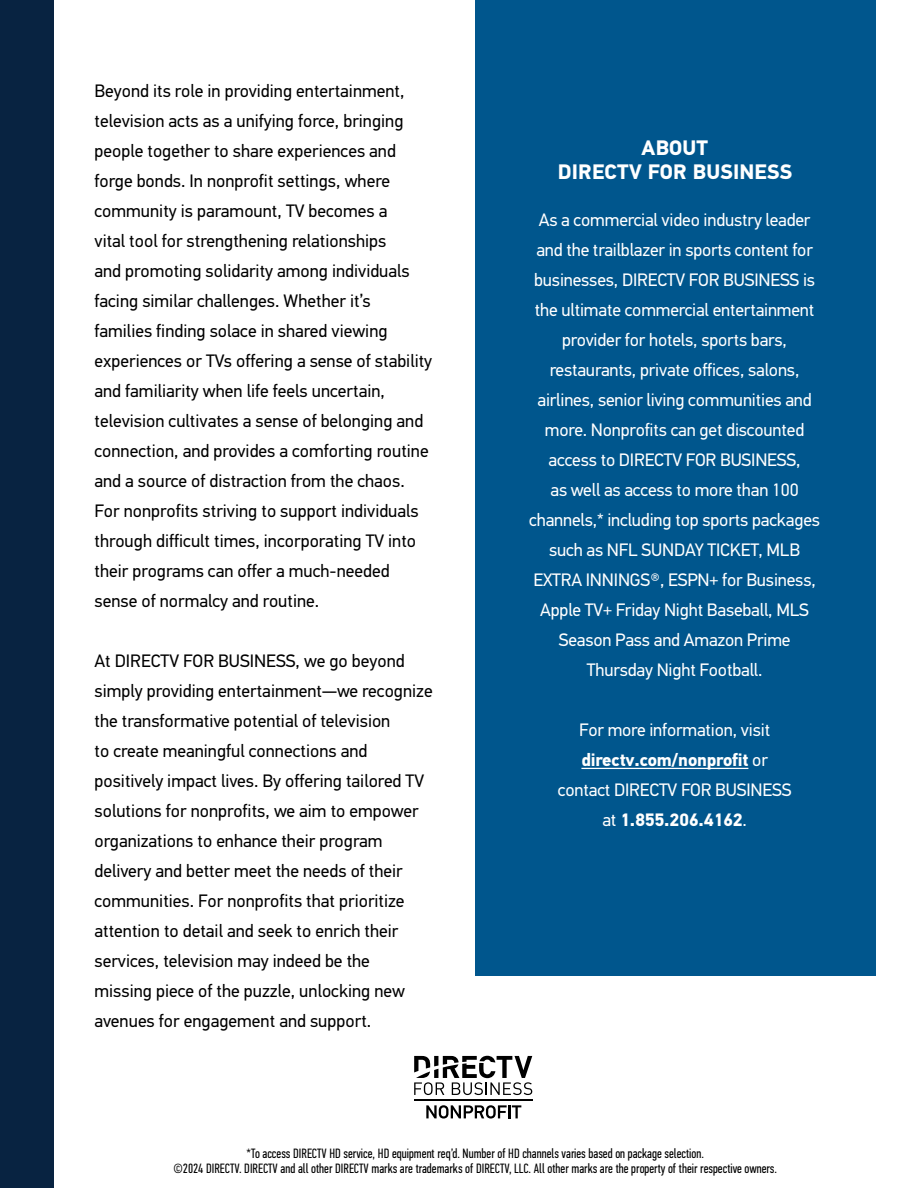
<style>
.page{position:relative;width:918px;height:1188px;background:#fff}
.page>*{position:absolute;margin:0;border:0;box-sizing:border-box;transform-origin:0 0}
.t1{font:700 21px/24px "PFDIN Text Pro";letter-spacing:.01em;color:#fff;text-align:center}
.t2{font:18px/30px "PFDIN Text Pro";color:#000}
.t3{font:18px/30px "PFDIN Text Pro";letter-spacing:-.01em;color:#fff;text-align:center}
.t4{font:13.5px/15px "PFDIN Text Comp Pro";color:#000;text-align:center}
.s1{font-weight:700}
</style>
<div class="page">
<div style="left:0;top:0;width:54px;height:1188px;background:#082341"></div>
<div style="left:475px;top:0;width:401px;height:976px;background:#00568d"></div>
<hr style="left:581px;top:768px;width:167px;height:1px;background:#fff">
<svg style="left:414px;top:1056px;width:118px;height:39px"></svg>
<hr style="left:414px;top:1099px;width:118px;height:2px;background:#000">
<svg style="left:426px;top:1105px;width:95px;height:14px"></svg>
<p class="t2" style="left:95px;top:76px;width:339px">Beyond its role in providing entertainment, television acts as a unifying force, bringing people together to share experiences and forge bonds. In nonprofit settings, where community is paramount, TV becomes a<br>vital tool for strengthening relationships<br>and promoting solidarity among individuals facing similar challenges. Whether it’s families finding solace in shared viewing experiences or TVs offering a sense of stability and familiarity when life feels uncertain, television cultivates a sense of belonging and connection, and provides a comforting routine and a source of distraction from the chaos.<br>For nonprofits striving to support individuals through difficult times, incorporating TV into their programs can offer a much-needed sense of normalcy and routine.</p>
<p class="t2" style="left:95px;top:646px;width:340px">At DIRECTV FOR BUSINESS, we go beyond simply providing entertainment—we recognize the transformative potential of television<br>to create meaningful connections and positively impact lives. By offering tailored TV solutions for nonprofits, we aim to empower organizations to enhance their program delivery and better meet the needs of their communities. For nonprofits that prioritize attention to detail and seek to enrich their services, television may indeed be the<br>missing piece of the puzzle, unlocking new avenues for engagement and support.</p>
<p class="t1" style="left:558px;top:137px;width:236px">ABOUT<br>DIRECTV FOR BUSINESS</p>
<p class="t3" style="left:529px;top:205px;width:292px">As a commercial video industry leader and the trailblazer in sports content for businesses, DIRECTV FOR BUSINESS is the ultimate commercial entertainment provider for hotels, sports bars, restaurants, private offices, salons, airlines, senior living communities and more. Nonprofits can get discounted access to DIRECTV FOR BUSINESS,<br>as well as access to more than 100 channels,* including top sports packages such as NFL SUNDAY TICKET, MLB EXTRA INNINGS®, ESPN+ for Business, Apple TV+ Friday Night Baseball, MLS Season Pass and Amazon Prime Thursday Night Football.</p>
<p class="t3" style="left:558px;top:715px;width:235px">For more information, visit <span class="s1">directv.com/nonprofit</span> or contact DIRECTV FOR BUSINESS at <span class="s1">1.855.206.4162</span>.</p>
<p class="t4" style="left:173px;top:1146px;width:605px">*To access DIRECTV HD service, HD equipment req’d. Number of HD channels varies based on package selection.<br>©2024 DIRECTV. DIRECTV and all other DIRECTV marks are trademarks of DIRECTV, LLC. All other marks are the property of their respective owners.</p>
</div>
